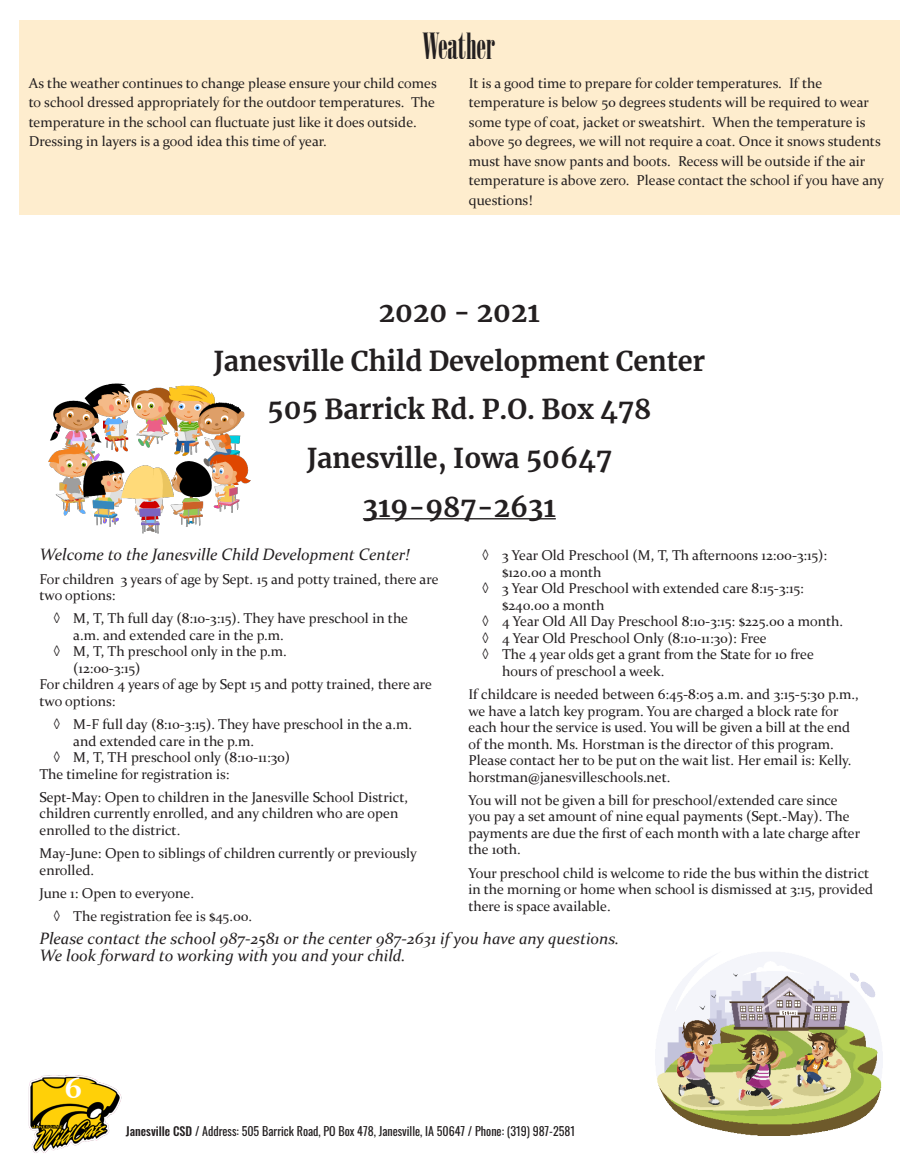
<style>
.page{position:relative;width:917px;height:1170px;background:#fff}
.page>*{position:absolute;margin:0;border:0;box-sizing:border-box;transform-origin:0 0}
.SubHeading2{font:36px "Onyx";color:#231f20}
.t1{font:700 30px "Constantia";color:#fff}
.Subheading1{font:700 27px/48.8px "Merriweather";color:#231f20;text-align:center}
.Paragraph_Style_1{font:italic 16.5px/16.5px "Constantia";color:#231f20}
.Paragraph_Style_1-2{font:14.25px/16.5px "Constantia";color:#231f20}
.t2{font:12px "Oswald";color:#231f20}
.s1{font-weight:500}
</style>
<div class="page">
<img style="left:29px;top:1075px;width:93px;height:78px">
<div style="left:19px;top:20px;width:880px;height:195px;background:#feedce"></div>
<img style="left:655px;top:952px;width:227px;height:183px">
<hr style="left:363px;top:518px;width:193px;height:1px;background:#231f20">
<img style="left:48px;top:383px;width:203px;height:151px">
<p class="SubHeading2" style="left:422px;top:25px;width:74px">Weather</p>
<p class="Paragraph_Style_1-2" style="left:29px;top:73px;width:409px;line-height:19.5px">As the weather continues to change please ensure your child comes to school dressed appropriately for the outdoor temperatures. The temperature in the school can fluctuate just like it does outside.<br>Dressing in layers is a good idea this time of year.</p>
<p class="Paragraph_Style_1-2" style="left:469px;top:73px;width:416px;line-height:19.5px">It is a good time to prepare for colder temperatures. If the temperature is below 50 degrees students will be required to wear some type of coat, jacket or sweatshirt. When the temperature is above 50 degrees, we will not require a coat. Once it snows students must have snow pants and boots. Recess will be outside if the air temperature is above zero. Please contact the school if you have any questions!</p>
<p class="Subheading1" style="left:213px;top:287px;width:493px">2020 - 2021<br>Janesville Child Development Center<br>505 Barrick Rd. P.O. Box 478<br>Janesville, Iowa 50647<br>319-987-2631</p>
<p class="Paragraph_Style_1" style="left:40px;top:546px;width:371px">Welcome to the Janesville Child Development Center!</p>
<p class="Paragraph_Style_1-2" style="left:40px;top:570px;width:400px">For children 3 years of age by Sept. 15 and potty trained, there are two options:</p>
<p class="Paragraph_Style_1-2" style="left:73px;top:610px;width:336px;text-indent:-20px">◊ M, T, Th full day (8:10-3:15). They have preschool in the a.m. and extended care in the p.m.</p>
<p class="Paragraph_Style_1-2" style="left:73px;top:643px;width:215px;text-indent:-20px">◊ M, T, Th preschool only in the p.m. (12:00-3:15)</p>
<p class="Paragraph_Style_1-2" style="left:40px;top:676px;width:394px">For children 4 years of age by Sept 15 and potty trained, there are two options:</p>
<p class="Paragraph_Style_1-2" style="left:73px;top:715px;width:340px;text-indent:-20px">◊ M-F full day (8:10-3:15). They have preschool in the a.m. and extended care in the p.m.</p>
<p class="Paragraph_Style_1-2" style="left:53px;top:748px;width:238px">◊ M, T, TH preschool only (8:10-11:30)</p>
<p class="Paragraph_Style_1-2" style="left:40px;top:765px;width:191px">The timeline for registration is:</p>
<p class="Paragraph_Style_1-2" style="left:40px;top:788px;width:370px">Sept-May: Open to children in the Janesville School District, children currently enrolled, and any children who are open enrolled to the district.</p>
<p class="Paragraph_Style_1-2" style="left:40px;top:844px;width:379px">May-June: Open to siblings of children currently or previously enrolled.</p>
<p class="Paragraph_Style_1-2" style="left:40px;top:884px;width:156px">June 1: Open to everyone.</p>
<p class="Paragraph_Style_1-2" style="left:53px;top:907px;width:200px">◊ The registration fee is $45.00.</p>
<p class="Paragraph_Style_1-2" style="left:502px;top:547px;width:326px;text-indent:-20px">◊ 3 Year Old Preschool (M, T, Th afternoons 12:00-3:15): $120.00 a month</p>
<p class="Paragraph_Style_1-2" style="left:502px;top:580px;width:303px;text-indent:-20px">◊ 3 Year Old Preschool with extended care 8:15-3:15: $240.00 a month</p>
<p class="Paragraph_Style_1-2" style="left:482px;top:613px;width:363px">◊ 4 Year Old All Day Preschool 8:10-3:15: $225.00 a month.</p>
<p class="Paragraph_Style_1-2" style="left:482px;top:629px;width:286px">◊ 4 Year Old Preschool Only (8:10-11:30): Free</p>
<p class="Paragraph_Style_1-2" style="left:502px;top:646px;width:313px;text-indent:-20px">◊ The 4 year olds get a grant from the State for 10 free hours of preschool a week.</p>
<p class="Paragraph_Style_1-2" style="left:468px;top:685px;width:392px">If childcare is needed between 6:45-8:05 a.m. and 3:15-5:30 p.m., we have a latch key program. You are charged a block rate for each hour the service is used. You will be given a bill at the end of the month. Ms. Horstman is the director of this program.<br>Please contact her to be put on the wait list. Her email is: Kelly. horstman@janesvilleschools.net.</p>
<p class="Paragraph_Style_1-2" style="left:468px;top:791px;width:393px">You will not be given a bill for preschool/extended care since you pay a set amount of nine equal payments (Sept.-May). The payments are due the first of each month with a late charge after the 10th.</p>
<p class="Paragraph_Style_1-2" style="left:468px;top:864px;width:406px">Your preschool child is welcome to ride the bus within the district in the morning or home when school is dismissed at 3:15, provided there is space available.</p>
<p class="Paragraph_Style_1" style="left:40px;top:930px;width:581px">Please contact the school 987-2581 or the center 987-2631 if you have any questions.<br>We look forward to working with you and your child.</p>
<h2 class="t1" style="left:65px;top:1067px;width:18px">6</h2>
<p class="t2" style="left:126px;top:1121px;width:451px"><span class="s1">Janesville CSD</span> / Address: 505 Barrick Road, PO Box 478, Janesville, IA 50647 / Phone: (319) 987-2581</p>
</div>
